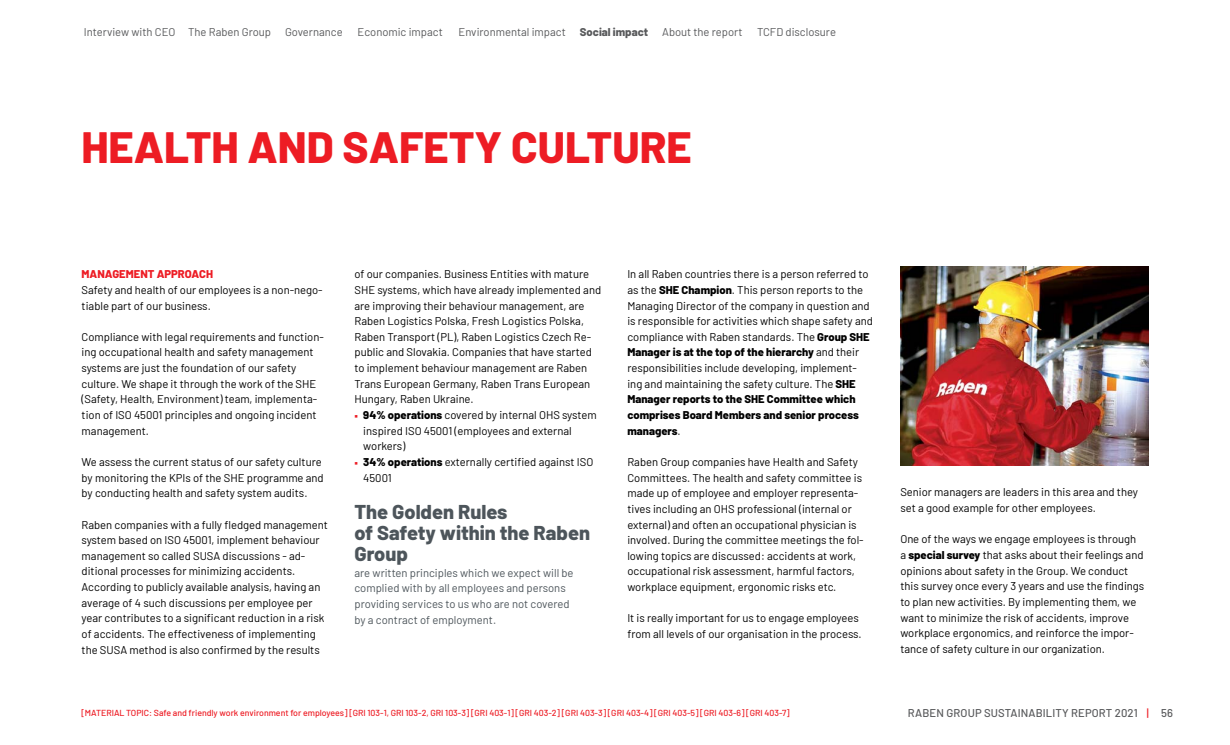
<style>
.page{position:relative;width:1230px;height:745px;background:#fff}
.page>*{position:absolute;margin:0;border:0;box-sizing:border-box;transform-origin:0 0}
.t1{font:800 43.75px "Barlow";color:#ed1c24}
.t2{font:800 20px/21.2px "Barlow";color:#4d555b}
.t3{font:11.25px/15.6px "Barlow";color:#000}
.t4{font:11.25px/15.6px "Barlow";color:#4d555b}
.t5{font:11.25px "Barlow";color:#58595b}
.t6{font:500 11.25px "Barlow";letter-spacing:.01em;color:#58595b}
.t7{font:800 11.25px "Barlow";color:#ed1c24}
.t8{font:500 8.75px "Barlow";color:#ed1c24}
.s1{font-weight:800}
.s2{font-family:"Garamond Premr Pro";color:#ed1c24}
.s3{color:#ed1c24}
</style>
<div class="page">
<img style="left:900px;top:267px;width:248px;height:198px">
<p class="t5" style="left:84px;top:24px;width:260px">Interview with CEO The Raben Group Governance</p>
<p class="t5" style="left:357px;top:24px;width:87px">Economic impact</p>
<p class="t5" style="left:458px;top:24px;width:285px">Environmental impact <span class="s1">Social impact</span> About the report</p>
<p class="t5" style="left:757px;top:24px;width:80px">TCFD disclosure</p>
<h1 class="t1" style="left:81px;top:119px;width:612px">HEALTH AND SAFETY CULTURE</h1>
<p class="t7" style="left:82px;top:267px;width:133px">MANAGEMENT APPROACH</p>
<p class="t3" style="left:82px;top:281px;width:242px">Safety and health of our employees is a non-nego&shy;tiable part of our business.</p>
<p class="t3" style="left:82px;top:328px;width:244px">Compliance with legal requirements and function&shy;ing occupational health and safety management systems are just the foundation of our safety culture. We shape it through the work of the SHE (Safety, Health, Environment) team, implementa&shy;tion of ISO 45001 principles and ongoing incident management.</p>
<p class="t3" style="left:82px;top:453px;width:244px">We assess the current status of our safety culture by monitoring the KPIs of the SHE programme and by conducting health and safety system audits.</p>
<p class="t3" style="left:82px;top:516px;width:248px">Raben companies with a fully fledged management system based on ISO 45001, implement behaviour management so called SUSA discussions - ad&shy;ditional processes for minimizing accidents.<br>According to publicly available analysis, having an average of 4 such discussions per employee per year contributes to a significant reduction in a risk of accidents. The effectiveness of implementing the SUSA method is also confirmed by the results</p>
<p class="t3" style="left:354px;top:266px;width:248px">of our companies. Business Entities with mature SHE systems, which have already implemented and are improving their behaviour management, are Raben Logistics Polska, Fresh Logistics Polska, Raben Transport (PL), Raben Logistics Czech Re&shy;public and Slovakia. Companies that have started to implement behaviour management are Raben Trans European Germany, Raben Trans European Hungary, Raben Ukraine.</p>
<p class="t3" style="left:363px;top:406px;width:235px;text-indent:-9px"><span class="s2">■</span> <span class="s1">94% operations</span> covered by internal OHS system inspired ISO 45001 (employees and external workers)</p>
<p class="t3" style="left:363px;top:453px;width:231px;text-indent:-9px"><span class="s2">■</span> <span class="s1">34% operations</span> externally certified against ISO<br>45001</p>
<h2 class="t2" style="left:354px;top:499px;width:237px">The Golden Rules<br>of Safety within the Raben<br>Group</h2>
<p class="t4" style="left:354px;top:564px;width:221px">are written principles which we expect will be complied with by all employees and persons providing services to us who are not covered by a contract of employment.</p>
<p class="t3" style="left:627px;top:266px;width:247px">In all Raben countries there is a person referred to as the <span class="s1">SHE Champion</span>. This person reports to the Managing Director of the company in question and is responsible for activities which shape safety and compliance with Raben standards. The <span class="s1">Group SHE Manager is at the top of the hierarchy</span> and their responsibilities include developing, implement&shy;ing and maintaining the safety culture. The <span class="s1">SHE Manager reports to the SHE Committee which comprises Board Members and senior process managers</span>.</p>
<p class="t3" style="left:627px;top:453px;width:238px">Raben Group companies have Health and Safety Committees. The health and safety committee is made up of employee and employer representa&shy;tives including an OHS professional (internal or external) and often an occupational physician is involved. During the committee meetings the fol&shy;lowing topics are discussed: accidents at work, occupational risk assessment, harmful factors, workplace equipment, ergonomic risks etc.</p>
<p class="t3" style="left:627px;top:609px;width:236px">It is really important for us to engage employees from all levels of our organisation in the process.</p>
<p class="t8" style="left:81px;top:707px;width:709px">[MATERIAL TOPIC: Safe and friendly work environment for employees] [GRI 103-1, GRI 103-2, GRI 103-3] [GRI 403-1] [GRI 403-2] [GRI 403-3] [GRI 403-4] [GRI 403-5] [GRI 403-6] [GRI 403-7]</p>
<p class="t3" style="left:900px;top:483px;width:239px">Senior managers are leaders in this area and they set a good example for other employees.</p>
<p class="t3" style="left:900px;top:530px;width:245px">One of the ways we engage employees is through a <span class="s1">special survey</span> that asks about their feelings and opinions about safety in the Group. We conduct this survey once every 3 years and use the findings to plan new activities. By implementing them, we want to minimize the risk of accidents, improve workplace ergonomics, and reinforce the impor&shy;tance of safety culture in our organization.</p>
<p class="t6" style="left:908px;top:705px;width:266px">RABEN GROUP SUSTAINABILITY REPORT 2021 <span class="s3">|</span> 56</p>
</div>
